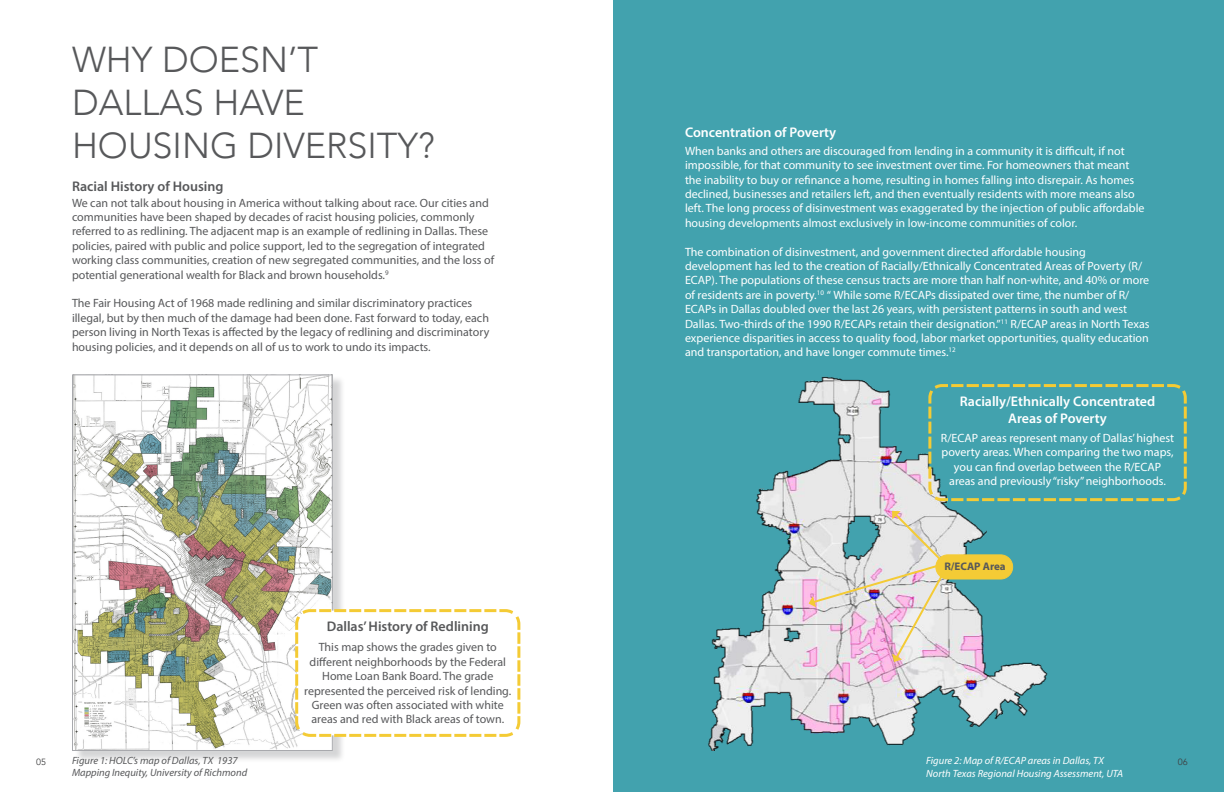
<style>
.page{position:relative;width:1224px;height:792px;background:#fff}
.page>*{position:absolute;margin:0;border:0;box-sizing:border-box;transform-origin:0 0}
.Main_Body_Text{font:300 36px "Avenir";color:#57585a}
.Endnotes_Header{font:600 14px "Myriad Pro";color:#fff}
.Endnotes_Header-2{font:600 14px "Myriad Pro";color:#57585a}
.Main_Body_Text-2{font:600 14px "Myriad Pro";color:#57585a}
.Main_Body_Text-3{font:600 14px "Myriad Pro";color:#fff}
.Main_Body_Text-4{font:12px/14.4px "Myriad Pro";color:#fff}
.Main_Body_Text-5{font:12px/14.4px "Myriad Pro";color:#57585a}
.Endnotes_Header-3{font:12px/14.4px "Myriad Pro";color:#57585a;text-align:center}
.Endnotes_Header-4{font:700 11px "Myriad Pro";color:#57585a}
.Endnotes_Header-5{font:italic 10.5px "Myriad Pro";color:#fff}
.Endnotes_Header-6{font:italic 10.5px "Myriad Pro";color:#57585a}
.t1{font:9px "Avenir";color:#3e3e3f}
</style>
<div class="page">
<div style="left:613px;top:0;width:611px;height:792px;background:#42a2ae"></div>
<div style="left:74px;top:376px;width:272px;height:387px;background:#808285;opacity:.33"></div>
<img style="left:74px;top:376px;width:257px;height:373px">
<div style="left:72px;top:374px;width:261px;height:377px;border:1px solid #a8a9ad"></div>
<img style="left:708px;top:377px;width:340px;height:374px">
<svg style="left:294px;top:608px;width:227px;height:130px"></svg>
<svg style="left:927px;top:383px;width:260px;height:120px"></svg>
<div style="left:936px;top:555px;width:77px;height:24px;background:#f4cb35;border-radius:12px"></div>
<div style="left:935px;top:554px;width:78px;height:26px;border:1px solid #f4cb35;border-radius:12px"></div>
<svg style="left:809px;top:511px;width:137px;height:151px;background:#dad3d4"></svg>
<p class="Main_Body_Text" style="left:72px;top:38px;width:248px">WHY DOESN’T</p>
<p class="Main_Body_Text" style="left:72px;top:82px;width:234px">DALLAS HAVE</p>
<p class="Main_Body_Text" style="left:72px;top:125px;width:364px">HOUSING DIVERSITY?</p>
<p class="Main_Body_Text-2" style="left:72px;top:177px;width:153px">Racial History of Housing</p>
<p class="Main_Body_Text-5" style="left:72px;top:195px;width:424px">We can not talk about housing in America without talking about race. Our cities and communities have been shaped by decades of racist housing policies, commonly referred to as redlining. The adjacent map is an example of redlining in Dallas. These policies, paired with public and police support, led to the segregation of integrated working class communities, creation of new segregated communities, and the loss of potential generational wealth for Black and brown households.<sup>9</sup></p>
<p class="Main_Body_Text-5" style="left:72px;top:296px;width:419px">The Fair Housing Act of 1968 made redlining and similar discriminatory practices illegal, but by then much of the damage had been done. Fast forward to today, each person living in North Texas is affected by the legacy of redlining and discriminatory housing policies, and it depends on all of us to work to undo its impacts.</p>
<p class="Endnotes_Header-2" style="left:327px;top:618px;width:164px">Dallas’ History of Redlining</p>
<p class="Endnotes_Header-3" style="left:304px;top:640px;width:209px">This map shows the grades given to different neighborhoods by the Federal Home Loan Bank Board. The grade represented the perceived risk of lending.<br>Green was often associated with white areas and red with Black areas of town.</p>
<p class="Main_Body_Text-3" style="left:685px;top:123px;width:153px">Concentration of Poverty</p>
<p class="Main_Body_Text-4" style="left:685px;top:143px;width:461px">When banks and others are discouraged from lending in a community it is difficult, if not impossible, for that community to see investment over time. For homeowners that meant the inability to buy or refinance a home, resulting in homes falling into disrepair. As homes declined, businesses and retailers left, and then eventually residents with more means also left. The long process of disinvestment was exaggerated by the injection of public affordable housing developments almost exclusively in low-income communities of color.</p>
<p class="Main_Body_Text-4" style="left:685px;top:244px;width:466px">The combination of disinvestment, and government directed affordable housing development has led to the creation of Racially/Ethnically Concentrated Areas of Poverty (R/ ECAP). The populations of these census tracts are more than half non-white, and 40% or more of residents are in poverty.<sup>10</sup> “ While some R/ECAPs dissipated over time, the number of R/ ECAPs in Dallas doubled over the last 26 years, with persistent patterns in south and west Dallas. Two-thirds of the 1990 R/ECAPs retain their designation.”<sup>11</sup> R/ECAP areas in North Texas experience disparities in access to quality food, labor market opportunities, quality education and transportation, and have longer commute times.<sup>12</sup></p>
<p class="Endnotes_Header" style="left:960px;top:392px;width:197px">Racially/Ethnically Concentrated</p>
<p class="Endnotes_Header" style="left:1008px;top:409px;width:100px">Areas of Poverty</p>
<p class="Main_Body_Text-4" style="left:941px;top:430px;width:235px;text-align:center">R/ECAP areas represent many of Dallas’ highest poverty areas. When comparing the two maps, you can find overlap between the R/ECAP</p>
<p class="Main_Body_Text-4" style="left:949px;top:474px;width:218px">areas and previously “risky” neighborhoods.</p>
<p class="Endnotes_Header-4" style="left:944px;top:559px;width:63px">R/ECAP Area</p>
<p class="Endnotes_Header-6" style="left:72px;top:754px;width:167px">Figure 1: HOLC’s map of Dallas, TX 1937</p>
<p class="Endnotes_Header-6" style="left:72px;top:766px;width:177px">Mapping Inequity, University of Richmond</p>
<p class="Endnotes_Header-5" style="left:926px;top:754px;width:179px">Figure 2: Map of R/ECAP areas in Dallas, TX</p>
<p class="Endnotes_Header-5" style="left:926px;top:767px;width:199px">North Texas Regional Housing Assessment, UTA</p>
<p class="t1" style="left:36px;top:757px;width:12px">05</p>
<p class="t1" style="left:1178px;top:757px;width:12px">06</p>
</div>
